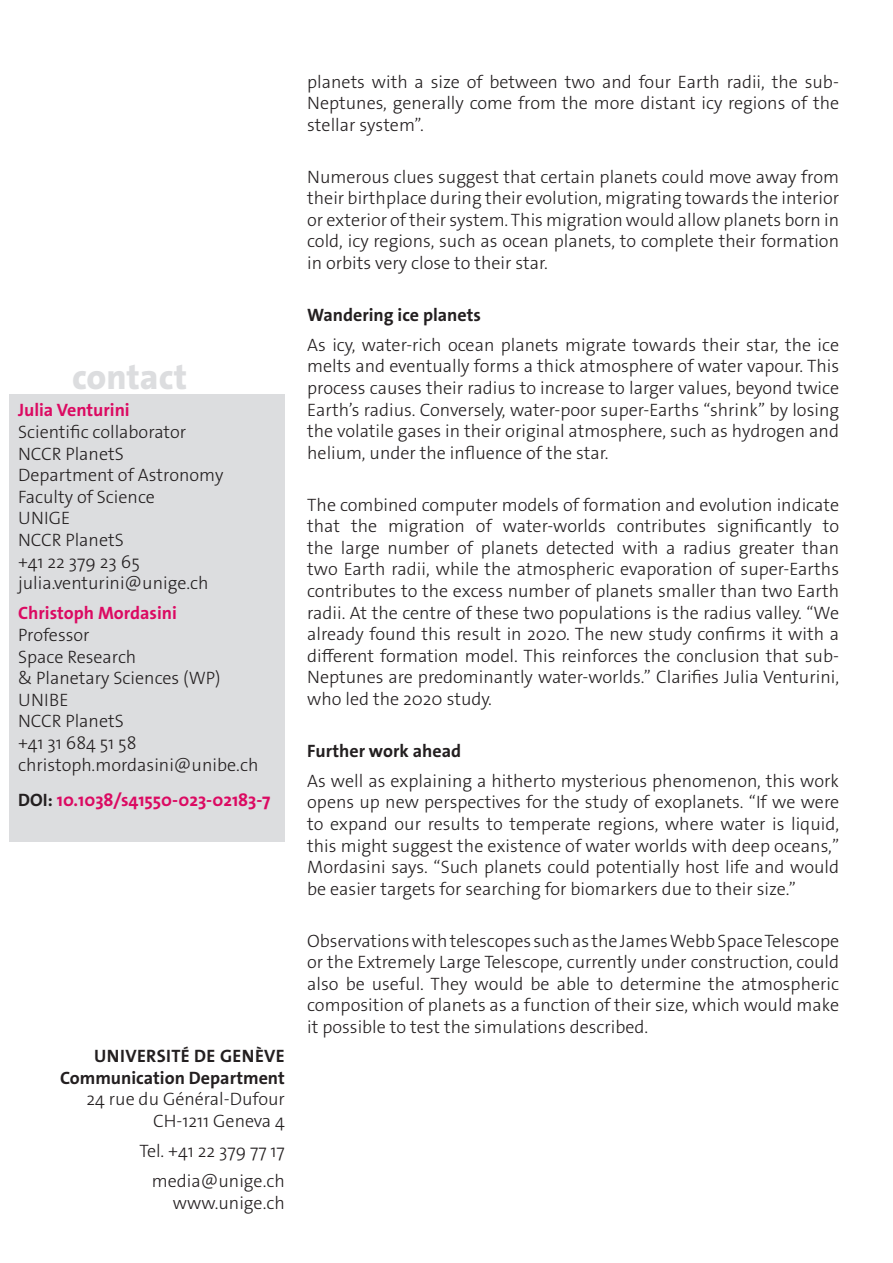
<style>
.page{position:relative;width:893px;height:1263px;background:#fff}
.page>*{position:absolute;margin:0;border:0;box-sizing:border-box;transform-origin:0 0}
._4__texte_courant{font:800 35.7px "The Sans Os F";color:#dcdddf}
._4__texte_courant-2{font:300 18px/21.6px "The Sans Os F";color:#231f20;text-align:justify}
.texte_courant{font:300 18px/21.6px "The Sans Os F";color:#231f20;text-align:right}
._4__texte_courant-3{font:700 18px "The Sans Os F";color:#231f20}
._4__texte_courant-4{font:700 18px "The Sans Os F";color:#db0a62}
.texte_courant-2{font:700 18px "The Sans Os F";letter-spacing:.02em;color:#231f20}
.s1{font-weight:700;color:#db0a62}
.s2{color:#231f20}
.s3{font-weight:700}
</style>
<div class="page">
<div style="left:10px;top:395px;width:275px;height:447px;background:#dcdddf"></div>
<p class="_4__texte_courant" style="left:72px;top:354px;width:116px">contact</p>
<p class="_4__texte_courant-2" style="left:18px;top:400px;width:207px;text-align:left"><span class="s1">Julia Venturini<br></span>Scientific collaborator<br>NCCR PlanetS<br>Department of Astronomy<br>Faculty of Science<br>UNIGE<br>NCCR PlanetS<br>+41 22 379 23 65 julia.venturini@unige.ch</p>
<p class="_4__texte_courant-2" style="left:18px;top:603px;width:242px;text-align:left"><span class="s1">Christoph Mordasini<br></span>Professor<br>Space Research<br>&amp; Planetary Sciences (WP)<br>UNIBE<br>NCCR PlanetS<br>+41 31 684 51 58 christoph.mordasini@unibe.ch</p>
<p class="_4__texte_courant-4" style="left:18px;top:788px;width:254px"><span class="s2">DOI:</span> 10.1038/s41550-023-02183-7</p>
<p class="texte_courant-2" style="left:94px;top:1044px;width:192px">UNIVERSITÉ DE GENÈVE</p>
<p class="texte_courant" style="left:60px;top:1067px;width:226px"><span class="s3">Communication Department<br></span>24 rue du Général-Dufour<br>CH-1211 Geneva 4</p>
<p class="texte_courant" style="left:139px;top:1140px;width:147px">Tel. +41 22 379 77 17</p>
<p class="texte_courant" style="left:152px;top:1170px;width:135px">media@unige.ch www.unige.ch</p>
<p class="_4__texte_courant-2" style="left:307px;top:71px;width:533px">planets with a size of between two and four Earth radii, the sub-Neptunes, generally come from the more distant icy regions of the stellar system’’.</p>
<p class="_4__texte_courant-2" style="left:307px;top:166px;width:533px">Numerous clues suggest that certain planets could move away from their birthplace during their evolution, migrating towards the interior or exterior of their system. This migration would allow planets born in cold, icy regions, such as ocean planets, to complete their formation in orbits very close to their star.</p>
<p class="_4__texte_courant-3" style="left:307px;top:303px;width:175px">Wandering ice planets</p>
<p class="_4__texte_courant-2" style="left:307px;top:334px;width:533px">As icy, water-rich ocean planets migrate towards their star, the ice melts and eventually forms a thick atmosphere of water vapour. This process causes their radius to increase to larger values, beyond twice Earth’s radius. Conversely, water-poor super-Earths ‘‘shrink’’ by losing the volatile gases in their original atmosphere, such as hydrogen and helium, under the influence of the star.</p>
<p class="_4__texte_courant-2" style="left:307px;top:494px;width:533px">The combined computer models of formation and evolution indicate that the migration of water-worlds contributes significantly to the large number of planets detected with a radius greater than two Earth radii, while the atmospheric evaporation of super-Earths contributes to the excess number of planets smaller than two Earth radii. At the centre of these two populations is the radius valley. “We already found this result in 2020. The new study confirms it with a different formation model. This reinforces the conclusion that sub-Neptunes are predominantly water-worlds.” Clarifies Julia Venturini, who led the 2020 study.</p>
<p class="_4__texte_courant-3" style="left:307px;top:739px;width:156px">Further work ahead</p>
<p class="_4__texte_courant-2" style="left:307px;top:770px;width:533px">As well as explaining a hitherto mysterious phenomenon, this work opens up new perspectives for the study of exoplanets. “If we were to expand our results to temperate regions, where water is liquid, this might suggest the existence of water worlds with deep oceans,” Mordasini says. “Such planets could potentially host life and would be easier targets for searching for biomarkers due to their size.”</p>
<p class="_4__texte_courant-2" style="left:307px;top:930px;width:533px">Observations with telescopes such as the James Webb Space Telescope or the Extremely Large Telescope, currently under construction, could also be useful. They would be able to determine the atmospheric composition of planets as a function of their size, which would make it possible to test the simulations described.</p>
</div>
